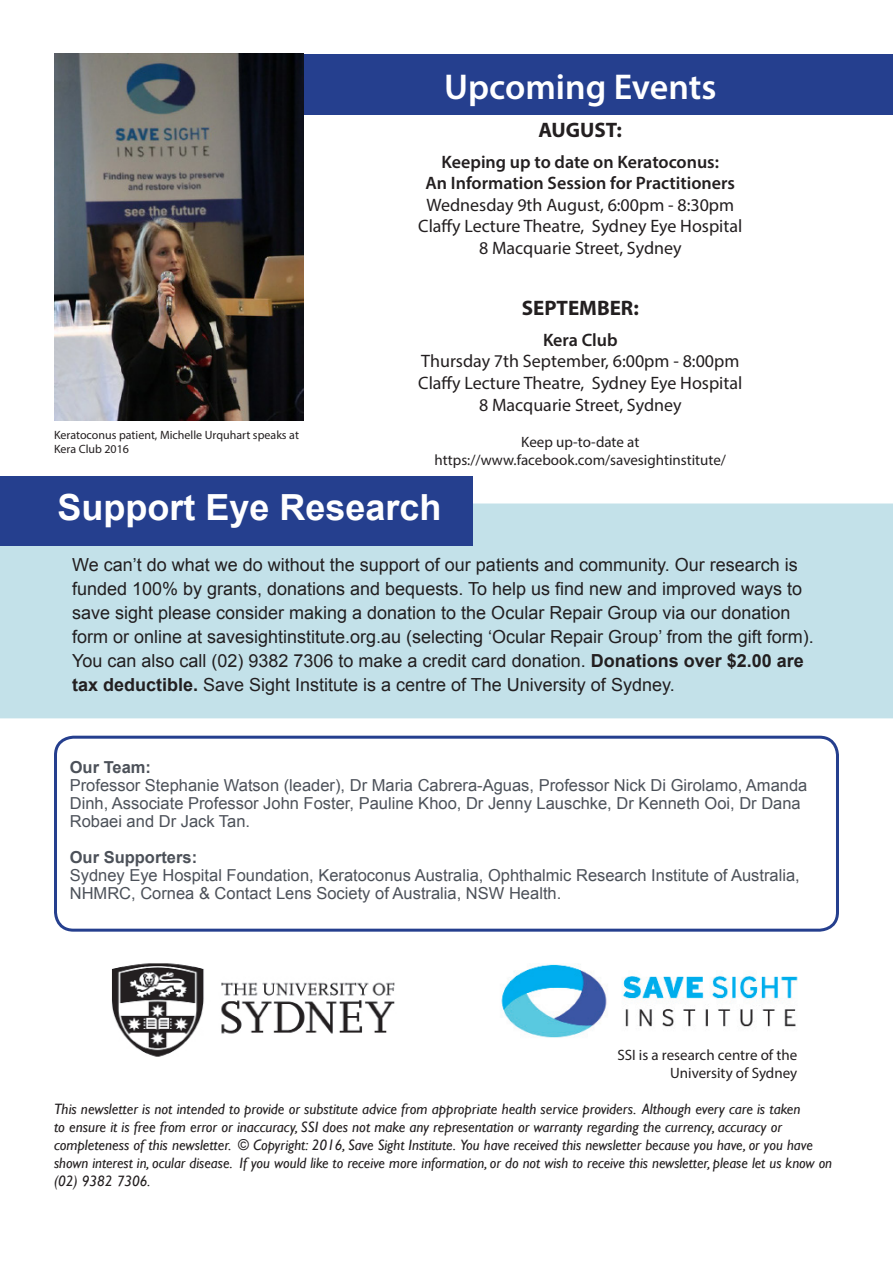
<style>
.page{position:relative;width:893px;height:1263px;background:#fff}
.page>*{position:absolute;margin:0;border:0;box-sizing:border-box;transform-origin:0 0}
.t1{font:700 36px "Arial";color:#fff}
.t2{font:600 36px "Myriad Pro";color:#fff}
.t3{font:700 21px "Myriad Pro";color:#231f20}
.t4{font:18px/24px "Arial";color:#231f20}
.t5{font:18px/21.6px "Myriad Pro";color:#231f20;text-align:center}
.t6{font:600 18px/21.6px "Myriad Pro";color:#231f20;text-align:center}
.t7{font:16.5px/18px "Arial";color:#4c5159}
.t8{font:700 16.5px "Arial";color:#4c5159}
.t9{font:italic 15px/18px "Gill Sans";color:#231f20}
.t10{font:15px/18px "Myriad Pro";color:#231f20;text-align:right}
.t11{font:12px/14.4px "Myriad Pro";color:#231f20}
.s1{font-weight:700}
</style>
<div class="page">
<div style="left:0;top:503px;width:893px;height:215px;background:#c3e1e9"></div>
<div style="left:0;top:476px;width:472px;height:69px;background:#253f8e"></div>
<img style="left:501px;top:964px;width:297px;height:74px">
<img style="left:111px;top:963px;width:284px;height:94px">
<div style="left:54px;top:736px;width:785px;height:196px;border:3px solid #253f8e;border-radius:18px"></div>
<div style="left:293px;top:54px;width:600px;height:61px;background:#253f8e"></div>
<img style="left:54px;top:54px;width:250px;height:367px">
<p class="t11" style="left:54px;top:427px;width:246px">Keratoconus patient, Michelle Urquhart speaks at<br>Kera Club 2016</p>
<h1 class="t2" style="left:444px;top:64px;width:274px">Upcoming Events</h1>
<h2 class="t3" style="left:538px;top:116px;width:85px">AUGUST:</h2>
<p class="t6" style="left:426px;top:150px;width:311px">Keeping up to date on Keratoconus:<br>An Information Session for Practitioners</p>
<p class="t5" style="left:418px;top:194px;width:326px">Wednesday 9th August, 6:00pm - 8:30pm<br>Claffy Lecture Theatre, Sydney Eye Hospital<br>8 Macquarie Street, Sydney</p>
<h2 class="t3" style="left:522px;top:294px;width:119px">SEPTEMBER:</h2>
<p class="t6" style="left:543px;top:328px;width:76px">Kera Club</p>
<p class="t5" style="left:418px;top:350px;width:326px">Thursday 7th September, 6:00pm - 8:00pm<br>Claffy Lecture Theatre, Sydney Eye Hospital<br>8 Macquarie Street, Sydney</p>
<p class="t10" style="left:435px;top:432px;width:293px;text-align:center">Keep up-to-date at https://www.facebook.com/savesightinstitute/</p>
<h1 class="t1" style="left:57px;top:488px;width:386px">Support Eye Research</h1>
<p class="t4" style="left:72px;top:553px;width:743px">We can’t do what we do without the support of our patients and community. Our research is funded 100% by grants, donations and bequests. To help us find new and improved ways to save sight please consider making a donation to the Ocular Repair Group via our donation form or online at savesightinstitute.org.au (selecting ‘Ocular Repair Group’ from the gift form).<br>You can also call (02) 9382 7306 to make a credit card donation. <span class="s1">Donations over $2.00 are tax deductible.</span> Save Sight Institute is a centre of The University of Sydney.</p>
<p class="t8" style="left:70px;top:758px;width:83px">Our Team:</p>
<p class="t7" style="left:70px;top:776px;width:739px">Professor Stephanie Watson (leader), Dr Maria Cabrera-Aguas, Professor Nick Di Girolamo, Amanda<br>Dinh, Associate Professor John Foster, Pauline Khoo, Dr Jenny Lauschke, Dr Kenneth Ooi, Dr Dana<br>Robaei and Dr Jack Tan.</p>
<p class="t8" style="left:70px;top:848px;width:129px">Our Supporters:</p>
<p class="t7" style="left:70px;top:866px;width:732px">Sydney Eye Hospital Foundation, Keratoconus Australia, Ophthalmic Research Institute of Australia,<br>NHMRC, Cornea &amp; Contact Lens Society of Australia, NSW Health.</p>
<p class="t10" style="left:617px;top:1046px;width:181px">SSI is a research centre of the<br>University of Sydney</p>
<p class="t9" style="left:54px;top:1100px;width:780px">This newsletter is not intended to provide or substitute advice from appropriate health service providers. Although every care is taken<br>to ensure it is free from error or inaccuracy, SSI does not make any representation or warranty regarding the currency, accuracy or completeness of this newsletter. © Copyright: 2016, Save Sight Institute. You have received this newsletter because you have, or you have shown interest in, ocular disease. If you would like to receive more information, or do not wish to receive this newsletter, please let us know on (02) 9382 7306.</p>
</div>
